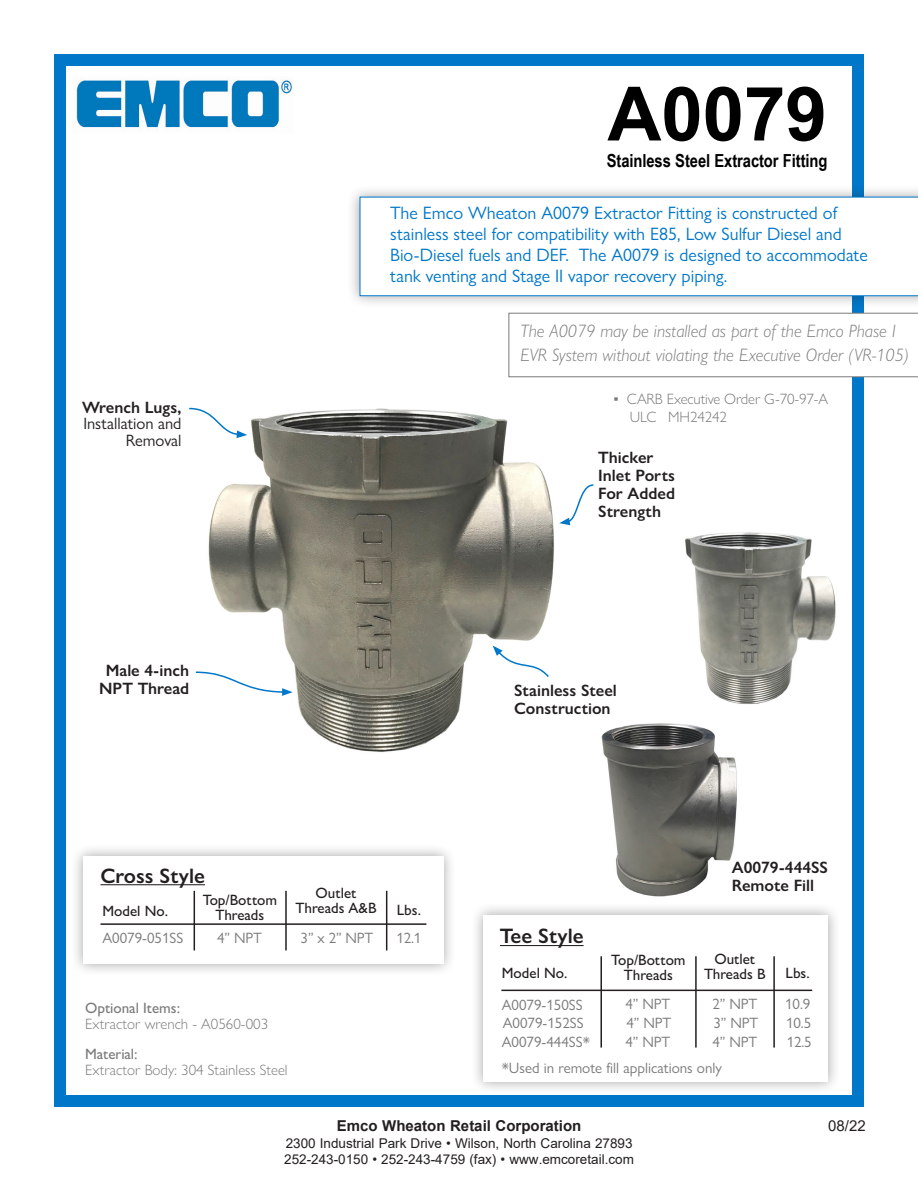
<style>
.page{position:relative;width:918px;height:1188px;background:#fff}
.page>*{position:absolute;margin:0;border:0;box-sizing:border-box;transform-origin:0 0}
.t1{font:700 75px "Arial";letter-spacing:-.005em;color:#000}
.t2{font:600 21px "Gill Sans Nova";color:#231f20}
.t3{font:18px/21px "Gill Sans Nova";color:#0077c9}
.t4{font:italic 300 18px/24px "Gill Sans Nova";color:#7a7a7a}
.t5{font:700 18px "Arial Narrow";letter-spacing:-.005em;color:#000}
.t6{font:600 16.5px/18px "Gill Sans Nova";color:#231f20}
.t7{font:16.5px/16.5px "Gill Sans Nova";color:#231f20;text-align:right}
.t8{font:15px "Gill Sans Nova";color:#7a7a7a}
.t9{font:300 15px "Gill Sans Nova";color:#7a7a7a}
.t10{font:500 15px "Gill Sans Nova";color:#231f20}
.t11{font:700 15px "Arial";color:#231f20}
.t12{font:500 15px "Gill Sans Nova";color:#7a7a7a}
.t13{font:15px "Arial";color:#231f20}
.t14{font:13.5px "Arial";color:#231f20}
</style>
<div class="page">
<div style="left:54px;top:54px;width:810px;height:1053px;border:12px solid #0077c9"></div>
<div style="left:347px;top:184px;width:571px;height:125px;background:#231f20;opacity:.4"></div>
<svg style="left:360px;top:197px;width:558px;height:99px"></svg>
<img style="left:208px;top:408px;width:363px;height:344px">
<svg style="left:195px;top:671px;width:98px;height:25px"></svg>
<svg style="left:189px;top:407px;width:58px;height:31px"></svg>
<svg style="left:493px;top:645px;width:57px;height:34px"></svg>
<svg style="left:559px;top:484px;width:35px;height:41px"></svg>
<svg style="left:508px;top:313px;width:410px;height:64px"></svg>
<div style="left:71px;top:843px;width:386px;height:134px;background:#231f20;opacity:.4"></div>
<div style="left:83px;top:856px;width:361px;height:108px;background:#fff"></div>
<hr style="left:100px;top:923px;width:326px;height:2px;background:#231f20">
<hr style="left:100px;top:884px;width:105px;height:1px;background:#231f20">
<hr style="left:285px;top:891px;width:2px;height:60px;background:#231f20">
<hr style="left:386px;top:891px;width:1px;height:60px;background:#231f20">
<hr style="left:194px;top:891px;width:1px;height:60px;background:#231f20">
<img style="left:685px;top:532px;width:151px;height:172px">
<div style="left:470px;top:902px;width:371px;height:192px;background:#231f20;opacity:.4"></div>
<div style="left:483px;top:915px;width:345px;height:167px;background:#fff"></div>
<hr style="left:501px;top:990px;width:311px;height:1px;background:#231f20">
<hr style="left:500px;top:945px;width:84px;height:1px;background:#231f20">
<hr style="left:695px;top:956px;width:2px;height:92px;background:#231f20">
<hr style="left:773px;top:956px;width:2px;height:92px;background:#231f20">
<hr style="left:600px;top:956px;width:2px;height:92px;background:#231f20">
<img style="left:591px;top:723px;width:159px;height:181px">
<img style="left:76px;top:80px;width:216px;height:48px">
<p class="t1" style="left:607px;top:61px;width:221px">A0079</p>
<p class="t5" style="left:607px;top:148px;width:222px">Stainless Steel Extractor Fitting</p>
<p class="t6" style="left:82px;top:398px;width:101px">Wrench Lugs,</p>
<p class="t7" style="left:83px;top:415px;width:100px">Installation and<br>Removal</p>
<p class="t6" style="left:99px;top:661px;width:92px;text-align:center">Male 4-inch<br>NPT Thread</p>
<p class="t3" style="left:390px;top:203px;width:479px">The Emco Wheaton A0079 Extractor Fitting is constructed of stainless steel for compatibility with E85, Low Sulfur Diesel and Bio-Diesel fuels and DEF. The A0079 is designed to accommodate tank venting and Stage II vapor recovery piping.</p>
<p class="t4" style="left:520px;top:318px;width:390px">The A0079 may be installed as part of the Emco Phase I<br>EVR System without violating the Executive Order (VR-105)</p>
<p class="t9" style="left:614px;top:390px;width:216px">▪ CARB Executive Order G-70-97-A</p>
<p class="t9" style="left:630px;top:408px;width:99px">ULC MH24242</p>
<p class="t6" style="left:598px;top:448px;width:57px">Thicker</p>
<p class="t6" style="left:598px;top:466px;width:78px">Inlet Ports</p>
<p class="t6" style="left:598px;top:484px;width:78px">For Added</p>
<p class="t6" style="left:598px;top:502px;width:64px">Strength</p>
<p class="t6" style="left:514px;top:681px;width:104px">Stainless Steel<br>Construction</p>
<p class="t2" style="left:100px;top:863px;width:106px">Cross Style</p>
<p class="t10" style="left:102px;top:901px;width:67px">Model No.</p>
<p class="t10" style="left:203px;top:890px;width:76px">Top/Bottom</p>
<p class="t10" style="left:216px;top:905px;width:50px">Threads</p>
<p class="t10" style="left:316px;top:883px;width:42px">Outlet</p>
<p class="t10" style="left:296px;top:898px;width:82px">Threads A&amp;B</p>
<p class="t10" style="left:397px;top:901px;width:26px">Lbs.</p>
<p class="t6" style="left:732px;top:858px;width:98px">A0079-444SS</p>
<p class="t6" style="left:732px;top:876px;width:84px">Remote Fill</p>
<p class="t8" style="left:102px;top:929px;width:82px">A0079-051SS</p>
<p class="t8" style="left:217px;top:929px;width:46px">4” NPT</p>
<p class="t8" style="left:301px;top:929px;width:74px">3” x 2” NPT</p>
<p class="t8" style="left:396px;top:929px;width:26px">12.1</p>
<p class="t2" style="left:500px;top:923px;width:85px">Tee Style</p>
<p class="t10" style="left:502px;top:964px;width:67px">Model No.</p>
<p class="t10" style="left:611px;top:951px;width:76px">Top/Bottom</p>
<p class="t10" style="left:624px;top:966px;width:50px">Threads</p>
<p class="t10" style="left:714px;top:949px;width:42px">Outlet</p>
<p class="t10" style="left:704px;top:964px;width:63px">Threads B</p>
<p class="t10" style="left:786px;top:964px;width:26px">Lbs.</p>
<p class="t12" style="left:85px;top:998px;width:97px">Optional Items:</p>
<p class="t9" style="left:85px;top:1015px;width:185px">Extractor wrench - A0560-003</p>
<p class="t12" style="left:85px;top:1044px;width:54px">Material:</p>
<p class="t9" style="left:85px;top:1061px;width:204px">Extractor Body: 304 Stainless Steel</p>
<p class="t8" style="left:502px;top:995px;width:82px">A0079-150SS</p>
<p class="t8" style="left:626px;top:995px;width:46px">4” NPT</p>
<p class="t8" style="left:713px;top:995px;width:46px">2” NPT</p>
<p class="t8" style="left:785px;top:995px;width:26px">10.9</p>
<p class="t8" style="left:502px;top:1033px;width:90px">A0079-444SS*</p>
<p class="t8" style="left:502px;top:1059px;width:222px">*Used in remote fill applications only</p>
<p class="t8" style="left:503px;top:1013px;width:82px">A0079-152SS</p>
<p class="t8" style="left:627px;top:1013px;width:46px">4” NPT</p>
<p class="t8" style="left:714px;top:1013px;width:46px">3” NPT</p>
<p class="t8" style="left:786px;top:1013px;width:26px">10.5</p>
<p class="t8" style="left:626px;top:1032px;width:46px">4” NPT</p>
<p class="t8" style="left:713px;top:1032px;width:46px">4” NPT</p>
<p class="t8" style="left:787px;top:1032px;width:26px">12.5</p>
<p class="t11" style="left:337px;top:1116px;width:246px">Emco Wheaton Retail Corporation</p>
<p class="t14" style="left:286px;top:1134px;width:348px">2300 Industrial Park Drive • Wilson, North Carolina 27893</p>
<p class="t14" style="left:284px;top:1150px;width:351px">252-243-0150 • 252-243-4759 (fax) • www.emcoretail.com</p>
<p class="t13" style="left:828px;top:1116px;width:39px">08/22</p>
</div>
